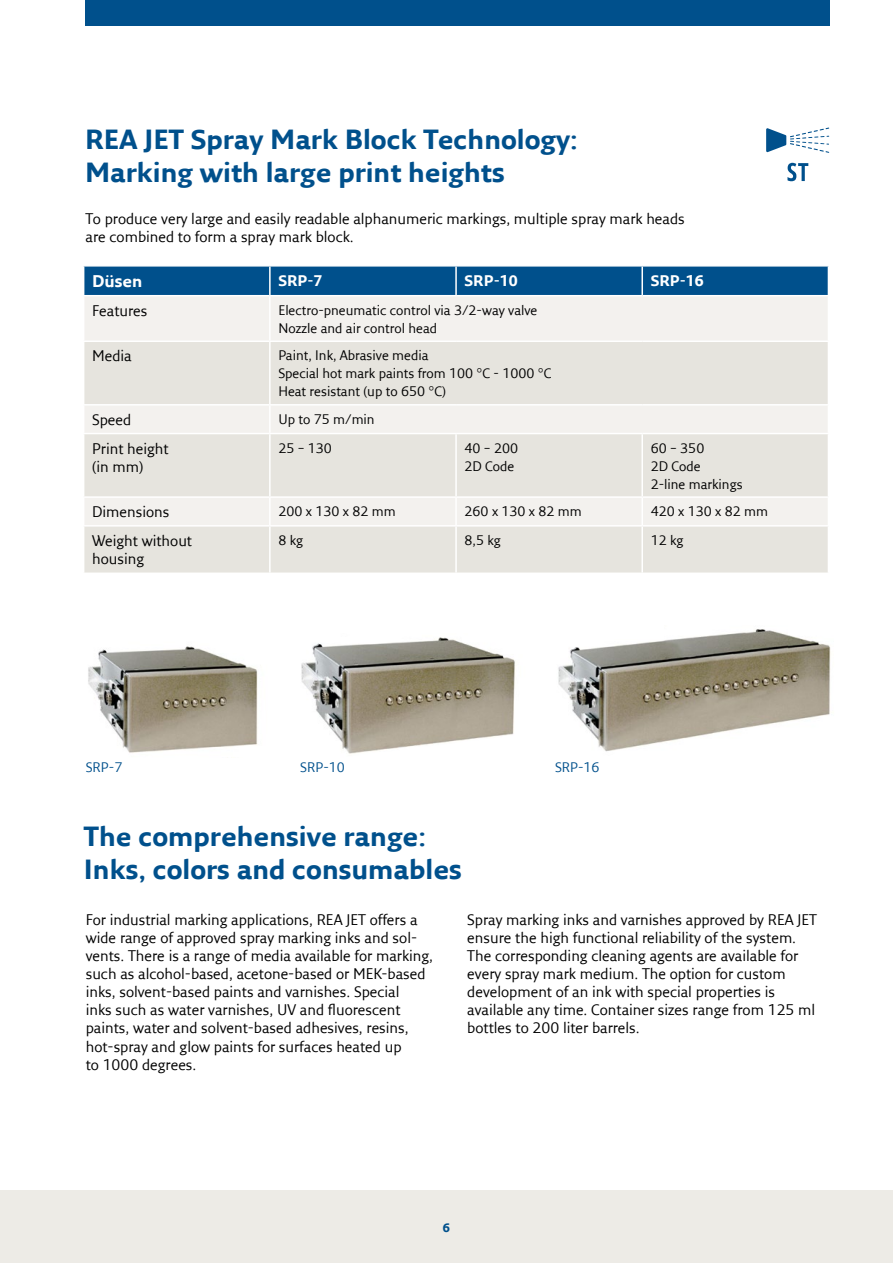
<style>
.page{position:relative;width:893px;height:1263px;background:#fff}
.page>*{position:absolute;margin:0;border:0;box-sizing:border-box;transform-origin:0 0}
.t1{font:700 27px/33px "Fresco Sans LF";color:#00508c}
.t2{font:700 16.5px "Fresco Sans LF";color:#fff}
.t3{font:15px/18px "Fresco Sans LF";color:#000}
.t4{font:700 15px "Fresco Sans LF";color:#fff}
.t5{font:13.5px/18px "Fresco Sans LF";color:#000}
.t6{font:13.5px "Fresco Sans LF";color:#00508c}
.t7{font:700 12px "Fresco Sans LF";color:#00508c}
</style>
<div class="page">
<div style="left:0;top:1191px;width:893px;height:72px;background:#edebe6"></div>
<div style="left:85px;top:0;width:744px;height:26px;background:#00508c"></div>
<img style="left:88px;top:646px;width:170px;height:107px">
<img style="left:558px;top:629px;width:273px;height:123px">
<div style="left:584px;top:609px;width:79px;height:30px;background:#fff"></div>
<img style="left:301px;top:637px;width:214px;height:117px">
<div style="left:85px;top:297px;width:743px;height:43px;background:#f3f1ee"></div>
<svg style="left:271px;top:342px;width:557px;height:230px;background:#e9e7e1"></svg>
<hr style="left:270px;top:404px;width:186px;height:2px;background:#fff">
<hr style="left:456px;top:404px;width:186px;height:2px;background:#fff">
<hr style="left:642px;top:404px;width:187px;height:2px;background:#fff">
<hr style="left:270px;top:433px;width:186px;height:1px;background:#fff">
<hr style="left:456px;top:433px;width:186px;height:1px;background:#fff">
<hr style="left:642px;top:433px;width:187px;height:1px;background:#fff">
<hr style="left:270px;top:496px;width:186px;height:2px;background:#fff">
<hr style="left:456px;top:496px;width:186px;height:2px;background:#fff">
<hr style="left:642px;top:496px;width:187px;height:2px;background:#fff">
<hr style="left:270px;top:525px;width:186px;height:2px;background:#fff">
<hr style="left:456px;top:525px;width:186px;height:2px;background:#fff">
<hr style="left:642px;top:525px;width:187px;height:2px;background:#fff">
<svg style="left:83px;top:266px;width:746px;height:30px;background:#0f5a93"></svg>
<hr style="left:269px;top:296px;width:2px;height:44px;background:#fff">
<hr style="left:455px;top:434px;width:2px;height:62px;background:#fff">
<hr style="left:641px;top:434px;width:2px;height:62px;background:#fff">
<hr style="left:455px;top:498px;width:2px;height:27px;background:#fff">
<hr style="left:641px;top:498px;width:2px;height:27px;background:#fff">
<hr style="left:455px;top:527px;width:2px;height:45px;background:#fff">
<hr style="left:641px;top:527px;width:2px;height:45px;background:#fff">
<svg style="left:84px;top:342px;width:185px;height:231px;background:#e9e8e2"></svg>
<svg style="left:787px;top:163px;width:21px;height:18px"></svg>
<svg style="left:766px;top:128px;width:63px;height:25px"></svg>
<h1 class="t1" style="left:85px;top:122px;width:494px">REA JET Spray Mark Block Technology:<br>Marking with large print heights</h1>
<p class="t3" style="left:86px;top:209px;width:601px">To produce very large and easily readable alphanumeric markings, multiple spray mark heads are combined to form a spray mark block.</p>
<p class="t2" style="left:92px;top:271px;width:52px">Düsen</p>
<p class="t4" style="left:278px;top:271px;width:46px">SRP-7</p>
<p class="t4" style="left:465px;top:271px;width:55px">SRP-10</p>
<p class="t4" style="left:651px;top:271px;width:55px">SRP-16</p>
<p class="t3" style="left:92px;top:301px;width:57px">Features</p>
<p class="t5" style="left:278px;top:301px;width:261px">Electro-pneumatic control via 3/2-way valve<br>Nozzle and air control head</p>
<p class="t3" style="left:92px;top:347px;width:41px">Media</p>
<p class="t5" style="left:278px;top:346px;width:275px">Paint, Ink, Abrasive media<br>Special hot mark paints from 100 °C - 1000 °C<br>Heat resistant (up to 650 °C)</p>
<p class="t3" style="left:92px;top:410px;width:41px">Speed</p>
<p class="t5" style="left:278px;top:410px;width:98px">Up to 75 m/min</p>
<p class="t3" style="left:92px;top:439px;width:78px">Print height (in mm)</p>
<p class="t5" style="left:278px;top:438px;width:55px">25 – 130</p>
<p class="t5" style="left:465px;top:438px;width:55px">40 – 200<br>2D Code</p>
<p class="t5" style="left:651px;top:438px;width:93px">60 – 350<br>2D Code<br>2-line markings</p>
<p class="t3" style="left:92px;top:503px;width:79px">Dimensions</p>
<p class="t5" style="left:278px;top:502px;width:119px">200 x 130 x 82 mm</p>
<p class="t5" style="left:465px;top:502px;width:119px">260 x 130 x 82 mm</p>
<p class="t5" style="left:651px;top:502px;width:119px">420 x 130 x 82 mm</p>
<p class="t3" style="left:92px;top:531px;width:101px">Weight without housing</p>
<p class="t5" style="left:278px;top:531px;width:26px">8 kg</p>
<p class="t5" style="left:465px;top:531px;width:38px">8,5 kg</p>
<p class="t5" style="left:651px;top:531px;width:34px">12 kg</p>
<p class="t6" style="left:86px;top:759px;width:38px">SRP-7</p>
<p class="t6" style="left:300px;top:759px;width:46px">SRP-10</p>
<p class="t6" style="left:555px;top:759px;width:46px">SRP-16</p>
<h1 class="t1" style="left:84px;top:820px;width:379px">The comprehensive range:<br>Inks, colors and consumables</h1>
<p class="t3" style="left:86px;top:911px;width:349px">For industrial marking applications, REA JET offers a wide range of approved spray marking inks and sol&shy;vents. There is a range of media available for marking, such as alcohol-based, acetone-based or MEK-based inks, solvent-based paints and varnishes. Special<br>inks such as water varnishes, UV and fluorescent paints, water and solvent-based adhesives, resins, hot-spray and glow paints for surfaces heated up<br>to 1000 degrees.</p>
<p class="t3" style="left:467px;top:911px;width:351px">Spray marking inks and varnishes approved by REA JET ensure the high functional reliability of the system.<br>The corresponding cleaning agents are available for every spray mark medium. The option for custom development of an ink with special properties is available any time. Container sizes range from 125 ml bottles to 200 liter barrels.</p>
<p class="t7" style="left:443px;top:1220px;width:9px">6</p>
</div>
